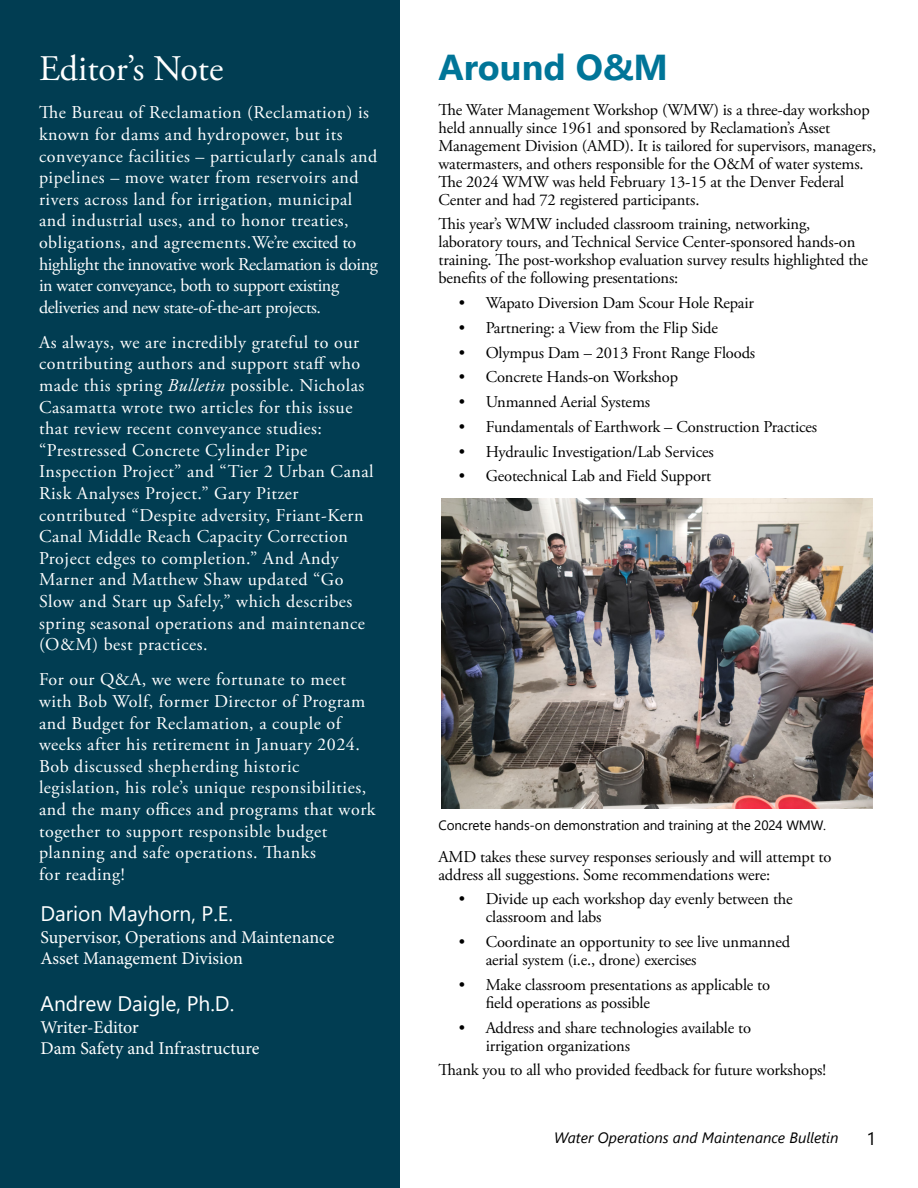
<style>
.page{position:relative;width:918px;height:1188px;background:#fff}
.page>*{position:absolute;margin:0;border:0;box-sizing:border-box;transform-origin:0 0}
.Editor_s_Note__title{font:36px "Adobe Garamond Pro";color:#fff}
.t1{font:700 36px "Segoe UI";color:#007598}
.t2{font:21px "Segoe UI";color:#fff}
.Body__white{font:18px/21.6px "Adobe Garamond Pro";letter-spacing:.03em;color:#fff}
.t3{font:18px "Minion Pro";letter-spacing:-.005em;color:#fff}
.t4{font:18px "Segoe UI";color:#000}
.L1_Bullet{font:16.5px/18px "Adobe Garamond Pro";letter-spacing:-.01em;color:#000}
.t5{font:italic 15px "Segoe UI";color:#000}
.t6{font:13.5px "Segoe UI";letter-spacing:-.01em;color:#000}
.s1{font-style:italic}
</style>
<div class="page">
<div style="left:0;top:0;width:400px;height:1188px;background:#013d52"></div>
<img style="left:441px;top:498px;width:432px;height:310px">
<p class="Editor_s_Note__title" style="left:39px;top:47px;width:186px">Editor’s Note</p>
<p class="Body__white" style="left:39px;top:102px;width:340px">The Bureau of Reclamation (Reclamation) is known for dams and hydropower, but its conveyance facilities – particularly canals and pipelines – move water from reservoirs and rivers across land for irrigation, municipal and industrial uses, and to honor treaties, obligations, and agreements.We’re excited to highlight the innovative work Reclamation is doing in water conveyance, both to support existing deliveries and new state-of-the-art projects.</p>
<p class="Body__white" style="left:39px;top:332px;width:336px">As always, we are incredibly grateful to our contributing authors and support staff who made this spring <span class="s1">Bulletin</span> possible. Nicholas Casamatta wrote two articles for this issue that review recent conveyance studies: “Prestressed Concrete Cylinder Pipe Inspection Project” and “Tier 2 Urban Canal Risk Analyses Project.” Gary Pitzer contributed “Despite adversity, Friant-Kern Canal Middle Reach Capacity Correction Project edges to completion.” And Andy Marner and Matthew Shaw updated “Go Slow and Start up Safely,” which describes spring seasonal operations and maintenance (O&amp;M) best practices.</p>
<p class="Body__white" style="left:39px;top:669px;width:338px">For our Q&amp;A, we were fortunate to meet with Bob Wolf, former Director of Program and Budget for Reclamation, a couple of weeks after his retirement in January 2024.<br>Bob discussed shepherding historic legislation, his role’s unique responsibilities, and the many offices and programs that work together to support responsible budget planning and safe operations. Thanks<br>for reading!</p>
<p class="t2" style="left:40px;top:894px;width:194px">Darion Mayhorn, P.E.</p>
<p class="t3" style="left:40px;top:925px;width:295px">Supervisor, Operations and Maintenance</p>
<p class="t3" style="left:40px;top:947px;width:204px">Asset Management Division</p>
<p class="t2" style="left:40px;top:984px;width:195px">Andrew Daigle, Ph.D.</p>
<p class="t3" style="left:40px;top:1015px;width:100px">Writer-Editor</p>
<p class="t3" style="left:40px;top:1037px;width:220px">Dam Safety and Infrastructure</p>
<p class="t1" style="left:438px;top:33px;width:231px">Around O&amp;M</p>
<p class="L1_Bullet" style="left:438px;top:101px;width:439px">The Water Management Workshop (WMW) is a three-day workshop held annually since 1961 and sponsored by Reclamation’s Asset Management Division (AMD). It is tailored for supervisors, managers, watermasters, and others responsible for the O&amp;M of water systems.<br>The 2024 WMW was held February 13-15 at the Denver Federal Center and had 72 registered participants.</p>
<p class="L1_Bullet" style="left:438px;top:216px;width:431px">This year’s WMW included classroom training, networking, laboratory tours, and Technical Service Center-sponsored hands-on training. The post-workshop evaluation survey results highlighted the benefits of the following presentations:</p>
<p class="L1_Bullet" style="left:459px;top:295px;width:297px">• Wapato Diversion Dam Scour Hole Repair</p>
<p class="L1_Bullet" style="left:459px;top:319px;width:261px">• Partnering: a View from the Flip Side</p>
<p class="L1_Bullet" style="left:459px;top:344px;width:298px">• Olympus Dam – 2013 Front Range Floods</p>
<p class="L1_Bullet" style="left:459px;top:369px;width:221px">• Concrete Hands-on Workshop</p>
<p class="L1_Bullet" style="left:459px;top:394px;width:193px">• Unmanned Aerial Systems</p>
<p class="L1_Bullet" style="left:459px;top:418px;width:360px">• Fundamentals of Earthwork – Construction Practices</p>
<p class="L1_Bullet" style="left:459px;top:443px;width:257px">• Hydraulic Investigation/Lab Services</p>
<p class="L1_Bullet" style="left:459px;top:468px;width:254px">• Geotechnical Lab and Field Support</p>
<p class="t6" style="left:438px;top:813px;width:389px">Concrete hands-on demonstration and training at the 2024 WMW.</p>
<p class="L1_Bullet" style="left:438px;top:848px;width:395px">AMD takes these survey responses seriously and will attempt to address all suggestions. Some recommendations were:</p>
<p class="L1_Bullet" style="left:486px;top:891px;width:309px;text-indent:-27px">• Divide up each workshop day evenly between the classroom and labs</p>
<p class="L1_Bullet" style="left:486px;top:934px;width:306px;text-indent:-27px">• Coordinate an opportunity to see live unmanned aerial system (i.e., drone) exercises</p>
<p class="L1_Bullet" style="left:486px;top:976px;width:286px;text-indent:-27px">• Make classroom presentations as applicable to field operations as possible</p>
<p class="L1_Bullet" style="left:486px;top:1019px;width:267px;text-indent:-27px">• Address and share technologies available to irrigation organizations</p>
<p class="L1_Bullet" style="left:438px;top:1062px;width:389px">Thank you to all who provided feedback for future workshops!</p>
<p class="t5" style="left:554px;top:1124px;width:286px">Water Operations and Maintenance Bulletin</p>
<p class="t4" style="left:866px;top:1122px;width:11px">1</p>
</div>
